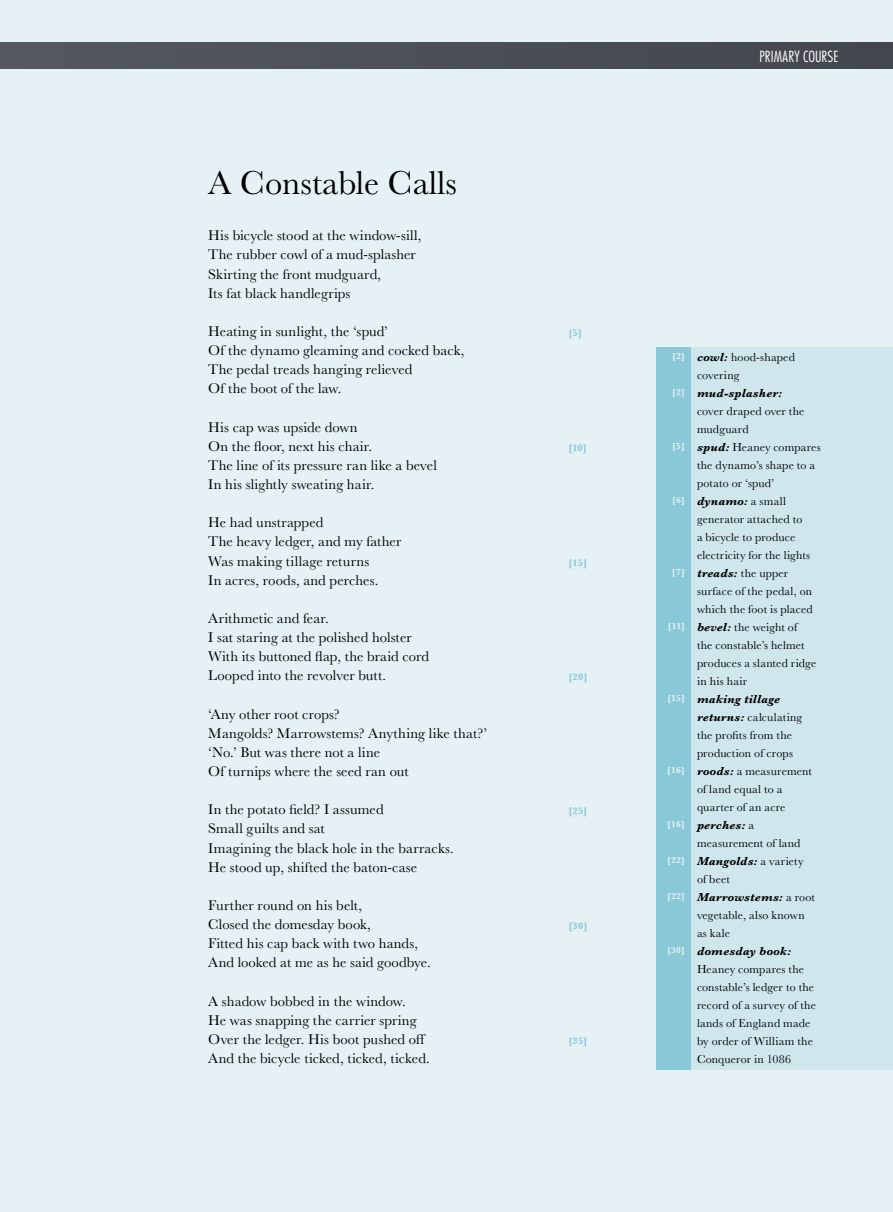
<style>
.page{position:relative;width:893px;height:1212px;background:#e5f1f4}
.page>*{position:absolute;margin:0;border:0;box-sizing:border-box;transform-origin:0 0}
.t1{font:34.5px "Baskerville MT Std";color:#000}
.t2{font:300 condensed 15px "Futura Std";letter-spacing:.005em;color:#fff}
.t3{font:14.7px/19.2px "Baskerville MT Std";letter-spacing:.005em;color:#000}
.t4{font:12px/18px "Baskerville MT Std";letter-spacing:.01em;color:#000}
.t5{font:italic 700 12px "Baskerville MT Std";letter-spacing:.02em;color:#000}
.t6{font:700 9.75px "Baskerville MT Std";letter-spacing:.015em;color:#88c8d7}
.t7{font:700 9px "Baskerville MT Std";letter-spacing:.01em;color:#e5f1f4}
.s1{font-weight:700;font-style:italic}
</style>
<div class="page">
<div style="left:0;top:43px;width:893px;height:25px;background:#4b4f57"></div>
<div style="left:656px;top:347px;width:35px;height:722px;background:#88c8d7"></div>
<div style="left:691px;top:347px;width:202px;height:722px;background:#cee6ec"></div>
<h1 class="t1" style="left:208px;top:162px;width:250px">A Constable Calls</h1>
<p class="t3" style="left:208px;top:226px;width:215px">His bicycle stood at the window-sill,<br>The rubber cowl of a mud-splasher<br>Skirting the front mudguard,<br>Its fat black handlegrips</p>
<p class="t3" style="left:208px;top:322px;width:258px">Heating in sunlight, the ‘spud’<br>Of the dynamo gleaming and cocked back,<br>The pedal treads hanging relieved<br>Of the boot of the law.</p>
<p class="t3" style="left:208px;top:417px;width:230px">His cap was upside down<br>On the floor, next his chair.<br>The line of its pressure ran like a bevel<br>In his slightly sweating hair.</p>
<p class="t3" style="left:208px;top:513px;width:195px">He had unstrapped<br>The heavy ledger, and my father<br>Was making tillage returns<br>In acres, roods, and perches.</p>
<p class="t3" style="left:208px;top:609px;width:222px">Arithmetic and fear.<br>I sat staring at the polished holster<br>With its buttoned flap, the braid cord<br>Looped into the revolver butt.</p>
<p class="t3" style="left:208px;top:704px;width:280px">‘Any other root crops?<br>Mangolds? Marrowstems? Anything like that?’ ‘No.’ But was there not a line<br>Of turnips where the seed ran out</p>
<p class="t3" style="left:208px;top:800px;width:247px">In the potato field? I assumed<br>Small guilts and sat<br>Imagining the black hole in the barracks.<br>He stood up, shifted the baton-case</p>
<p class="t3" style="left:208px;top:896px;width:224px">Further round on his belt,<br>Closed the domesday book,<br>Fitted his cap back with two hands,<br>And looked at me as he said goodbye.</p>
<p class="t3" style="left:208px;top:991px;width:223px">A shadow bobbed in the window.<br>He was snapping the carrier spring Over the ledger. His boot pushed off And the bicycle ticked, ticked, ticked.</p>
<p class="t2" style="left:759px;top:47px;width:81px">PRIMARY COURSE</p>
<p class="t6" style="left:568px;top:327px;width:15px">[5]</p>
<p class="t6" style="left:568px;top:442px;width:20px">[10]</p>
<p class="t6" style="left:568px;top:557px;width:20px">[15]</p>
<p class="t6" style="left:568px;top:672px;width:21px">[20]</p>
<p class="t6" style="left:568px;top:806px;width:21px">[25]</p>
<p class="t6" style="left:568px;top:920px;width:21px">[30]</p>
<p class="t6" style="left:568px;top:1035px;width:20px">[35]</p>
<p class="t7" style="left:672px;top:351px;width:14px">[2]</p>
<p class="t7" style="left:672px;top:387px;width:14px">[2]</p>
<p class="t7" style="left:672px;top:441px;width:14px">[5]</p>
<p class="t7" style="left:672px;top:495px;width:14px">[6]</p>
<p class="t7" style="left:672px;top:567px;width:15px">[7]</p>
<p class="t7" style="left:668px;top:621px;width:19px">[11]</p>
<p class="t7" style="left:667px;top:693px;width:19px">[15]</p>
<p class="t7" style="left:667px;top:765px;width:19px">[16]</p>
<p class="t7" style="left:667px;top:819px;width:19px">[16]</p>
<p class="t7" style="left:667px;top:855px;width:19px">[22]</p>
<p class="t7" style="left:667px;top:891px;width:19px">[22]</p>
<p class="t7" style="left:667px;top:945px;width:19px">[30]</p>
<p class="t4" style="left:697px;top:348px;width:99px"><span class="s1">cowl:</span> hood-shaped covering</p>
<p class="t5" style="left:697px;top:386px;width:87px">mud-splasher:</p>
<p class="t4" style="left:697px;top:402px;width:125px">cover draped over the mudguard<br><span class="s1">spud:</span> Heaney compares the dynamo’s shape to a potato or ‘spud’ <span class="s1">dynamo:</span> a small generator attached to<br>a bicycle to produce electricity for the lights <span class="s1">treads:</span> the upper surface of the pedal, on which the foot is placed <span class="s1">bevel:</span> the weight of<br>the constable’s helmet produces a slanted ridge in his hair</p>
<p class="t4" style="left:697px;top:690px;width:119px"><span class="s1">making tillage returns:</span> calculating the profits from the production of crops <span class="s1">roods:</span> a measurement of land equal to a quarter of an acre <span class="s1">perches:</span> a measurement of land<br><span class="s1">Mangolds:</span> a variety of beet<br><span class="s1">Marrowstems:</span> a root vegetable, also known as kale</p>
<p class="t5" style="left:697px;top:944px;width:96px">domesday book:</p>
<p class="t4" style="left:697px;top:960px;width:120px">Heaney compares the constable’s ledger to the record of a survey of the lands of England made by order of William the<br>Conqueror in 1086</p>
</div>
